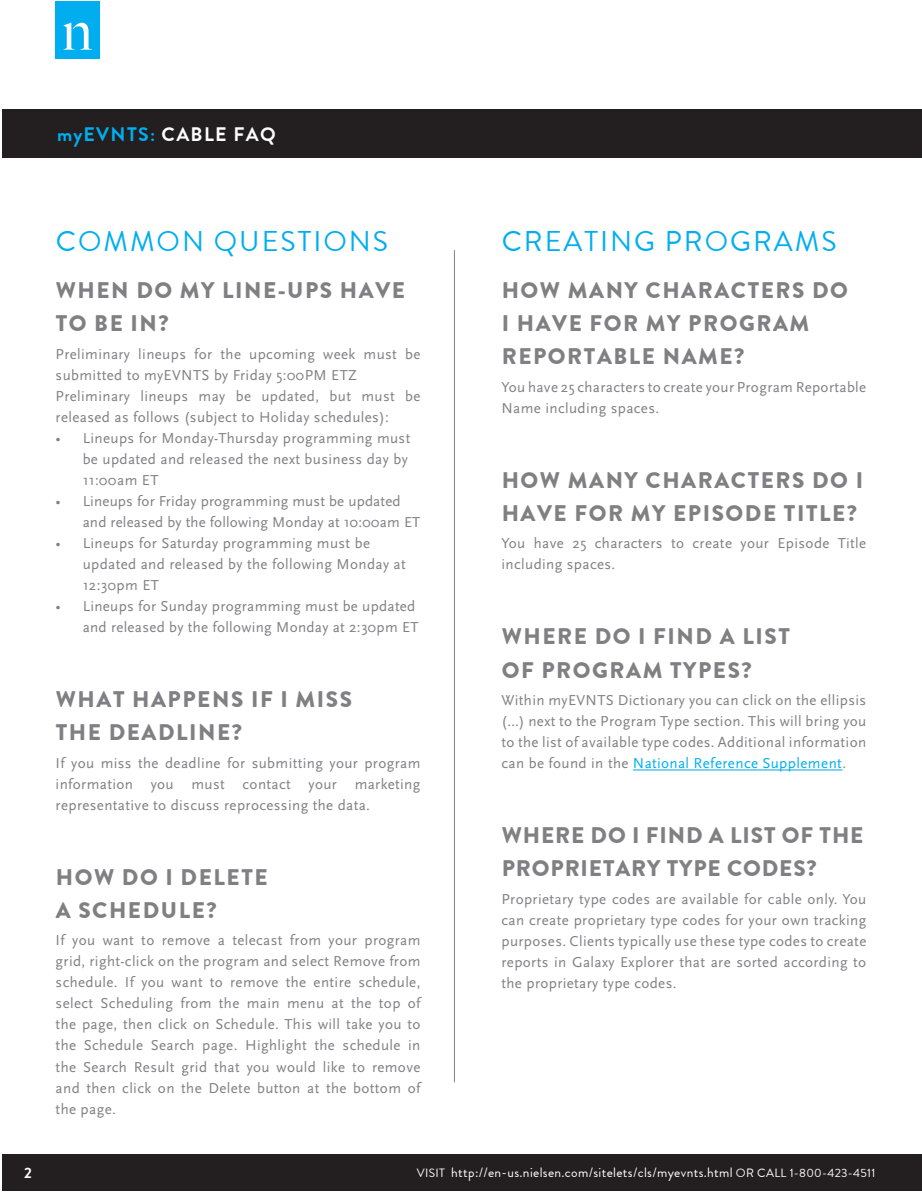
<style>
.page{position:relative;width:922px;height:1192px;background:#fff}
.page>*{position:absolute;margin:0;border:0;box-sizing:border-box;transform-origin:0 0}
.Section_-_Level1{font:28.5px "Brandon Grotesque";letter-spacing:.07em;color:#00aeef}
.Section_-_Level2{font:900 22.5px/33px "Brandon Grotesque";letter-spacing:.07em;color:#807f83}
.Section_-_Level2-2{font:900 22.5px/33px "Brandon Grotesque";letter-spacing:.04em;color:#807f83}
.SectionBar_Header{font:700 19.5px "Brandon Grotesque";letter-spacing:.07em;color:#00aeef}
.Body_copy{font:15px/21px "Scala Sans OT";letter-spacing:.025em;color:#807f83}
.Bullets_-_Level_1{font:15px/21px "Scala Sans OT";letter-spacing:.025em;color:#807f83}
.t1{font:700 15px "Brandon Grotesque";color:#fff}
.Footer_Right_Align{font:13.5px "Brandon Grotesque";letter-spacing:.025em;color:#fff}
.s1{color:#fff}
.s2{color:#00aeef}
.s3{font-size:12px}
</style>
<div class="page">
<hr style="left:920px;top:1154px;width:1px;height:36px;background:#231f20">
<div style="left:2px;top:1154px;width:918px;height:36px;background:#231f20"></div>
<div style="left:56px;top:2px;width:44px;height:57px;background:#00aeef"></div>
<svg style="left:64px;top:23px;width:28px;height:27px"></svg>
<hr style="left:454px;top:250px;width:1px;height:832px;background:#807f83">
<hr style="left:920px;top:110px;width:1px;height:48px;background:#231f20">
<div style="left:2px;top:110px;width:918px;height:48px;background:#231f20"></div>
<hr style="left:632px;top:769px;width:210px;height:1px;background:#00aeef">
<p class="SectionBar_Header" style="left:57px;top:121px;width:220px">myEVNTS: <span class="s1">CABLE FAQ</span></p>
<p class="Section_-_Level1" style="left:56px;top:223px;width:333px">COMMON QUESTIONS</p>
<p class="Section_-_Level2" style="left:56px;top:274px;width:350px">WHEN DO MY LINE-UPS HAVE<br>TO BE IN?</p>
<p class="Body_copy" style="left:56px;top:343px;width:366px">Preliminary lineups for the upcoming week must be submitted to myEVNTS by Friday 5:00PM ETZ</p>
<p class="Body_copy" style="left:56px;top:385px;width:366px">Preliminary lineups may be updated, but must be released as follows (subject to Holiday schedules):</p>
<p class="Bullets_-_Level_1" style="left:83px;top:427px;width:329px;text-indent:-27px">• Lineups for Monday-Thursday programming must be updated and released the next business day by<br>11:00am ET</p>
<p class="Bullets_-_Level_1" style="left:83px;top:490px;width:339px;text-indent:-27px">• Lineups for Friday programming must be updated and released by the following Monday at 10:00am ET</p>
<p class="Bullets_-_Level_1" style="left:83px;top:532px;width:324px;text-indent:-27px">• Lineups for Saturday programming must be updated and released by the following Monday at<br>12:30pm ET</p>
<p class="Bullets_-_Level_1" style="left:56px;top:595px;width:364px;text-align:right">• Lineups for Sunday programming must be updated and released by the following Monday at 2:30pm ET</p>
<p class="Section_-_Level2" style="left:56px;top:682px;width:298px">WHAT HAPPENS IF I MISS<br>THE DEADLINE?</p>
<p class="Body_copy" style="left:56px;top:752px;width:366px;text-align:justify">If you miss the deadline for submitting your program information you must contact your marketing representative to discuss reprocessing the data.</p>
<p class="Section_-_Level2" style="left:56px;top:860px;width:213px">HOW DO I DELETE<br>A SCHEDULE?</p>
<p class="Body_copy" style="left:56px;top:930px;width:366px;text-align:justify">If you want to remove a telecast from your program grid, right-click on the program and select Remove from schedule. If you want to remove the entire schedule, select Scheduling from the main menu at the top of the page, then click on Schedule. This will take you to the Schedule Search page. Highlight the schedule in the Search Result grid that you would like to remove and then click on the Delete button at the bottom of the page.</p>
<p class="Section_-_Level1" style="left:501px;top:223px;width:336px">CREATING PROGRAMS</p>
<p class="Section_-_Level2" style="left:501px;top:274px;width:348px">HOW MANY CHARACTERS DO<br>I HAVE FOR MY PROGRAM<br>REPORTABLE NAME?</p>
<p class="Body_copy" style="left:501px;top:376px;width:366px">You have 25 characters to create your Program Reportable<br>Name including spaces.</p>
<p class="Section_-_Level2" style="left:501px;top:463px;width:363px">HOW MANY CHARACTERS DO I<br>HAVE FOR MY EPISODE TITLE?</p>
<p class="Body_copy" style="left:501px;top:533px;width:366px">You have 25 characters to create your Episode Title including spaces.</p>
<p class="Section_-_Level2" style="left:501px;top:620px;width:289px">WHERE DO I FIND A LIST<br>OF PROGRAM TYPES?</p>
<p class="Body_copy" style="left:501px;top:690px;width:366px;text-align:justify">Within myEVNTS Dictionary you can click on the ellipsis (…) next to the Program Type section. This will bring you to the list of available type codes. Additional information can be found in the <span class="s2">National Reference Supplement</span>.</p>
<p class="Section_-_Level2-2" style="left:501px;top:819px;width:363px">WHERE DO I FIND A LIST OF THE<br>PROPRIETARY TYPE CODES?</p>
<p class="Body_copy" style="left:501px;top:889px;width:366px;text-align:justify">Proprietary type codes are available for cable only. You can create proprietary type codes for your own tracking purposes. Clients typically use these type codes to create reports in Galaxy Explorer that are sorted according to the proprietary type codes.</p>
<p class="t1" style="left:24px;top:1162px;width:9px">2</p>
<p class="Footer_Right_Align" style="left:417px;top:1163px;width:460px"><span class="s3">VISIT</span> http://en-us.nielsen.com/sitelets/cls/myevnts.html <span class="s3">OR CALL 1-800-423-4511</span></p>
</div>
